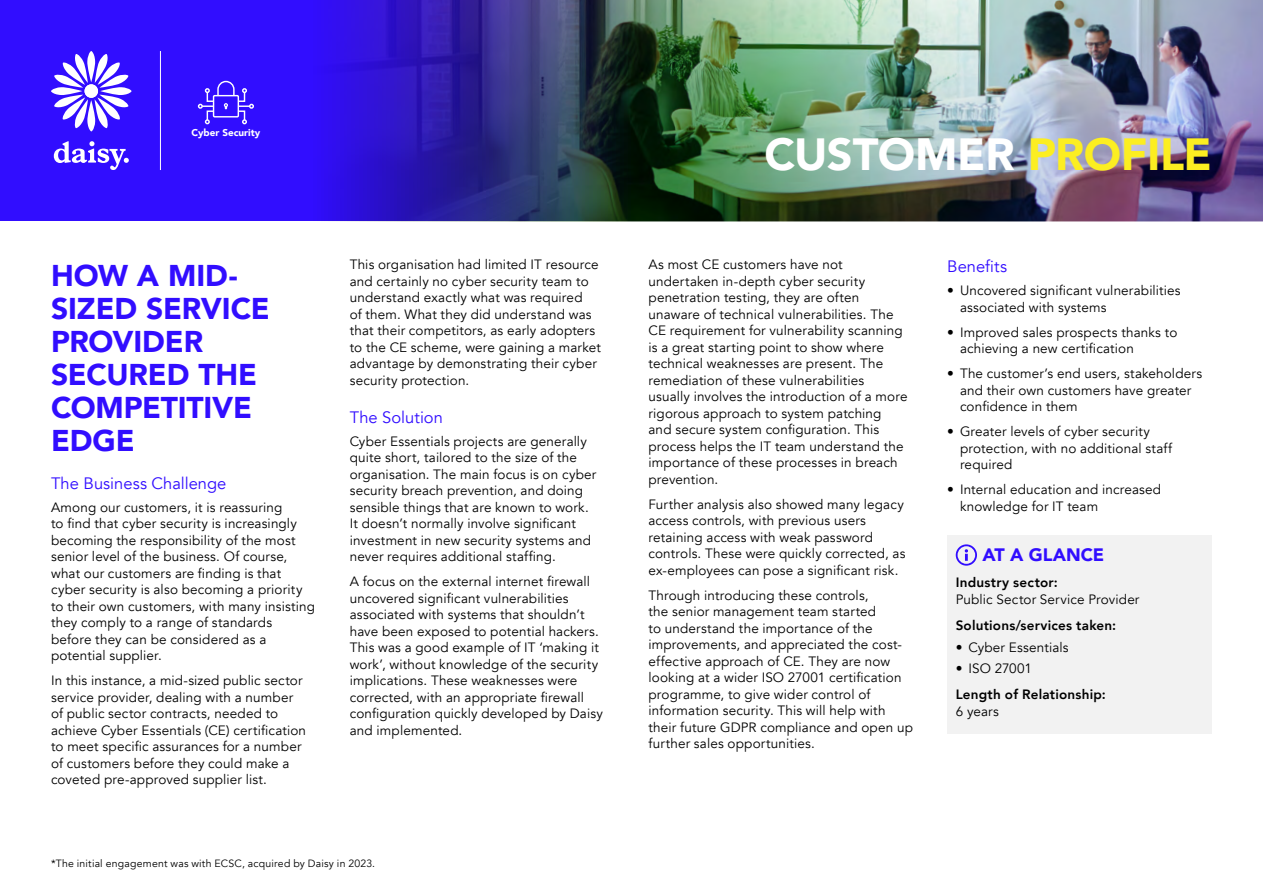
<style>
.page{position:relative;width:1263px;height:893px;background:#fff}
.page>*{position:absolute;margin:0;border:0;box-sizing:border-box;transform-origin:0 0}
.t1{font:900 45px "Avenir";letter-spacing:-.01em;color:#fff}
.t2{font:900 30px/33px "Avenir";letter-spacing:-.005em;color:#310dff}
.t3{font:900 18px "Avenir";color:#310dff}
.t4{font:16.5px "Avenir";color:#310dff}
.t5{font:13.5px/16.5px "Avenir";letter-spacing:.01em;color:#000}
.t6{font:800 13.5px "Avenir";letter-spacing:.015em;color:#000}
.t7{font:10.5px "Avenir";letter-spacing:.02em;color:#000}
.t8{font:900 9.9px "Avenir";color:#fff}
.s1{color:#fcee21}
</style>
<div class="page">
<div style="left:0;top:0;width:1263px;height:221px;background:#310dff"></div>
<img style="left:324px;top:0;width:939px;height:221px">
<svg style="left:54px;top:141px;width:75px;height:29px"></svg>
<svg style="left:51px;top:51px;width:81px;height:80px"></svg>
<div style="left:947px;top:535px;width:265px;height:41px;background:#f2f2f2"></div>
<div style="left:947px;top:561px;width:265px;height:61px;background:#f2f2f2"></div>
<div style="left:947px;top:604px;width:265px;height:43px;background:#f2f2f2"></div>
<div style="left:947px;top:647px;width:265px;height:43px;background:#f2f2f2"></div>
<div style="left:947px;top:673px;width:265px;height:60px;background:#f2f2f2"></div>
<svg style="left:956px;top:544px;width:21px;height:22px"></svg>
<svg style="left:198px;top:81px;width:56px;height:43px"></svg>
<hr style="left:160px;top:51px;width:1px;height:119px;background:#fff">
<p class="t8" style="left:191px;top:124px;width:70px">Cyber Security</p>
<h2 class="t2" style="left:51px;top:258px;width:220px">HOW A MID-<br>SIZED SERVICE<br>PROVIDER<br>SECURED THE<br>COMPETITIVE<br>EDGE</h2>
<p class="t4" style="left:51px;top:473px;width:177px">The Business Challenge</p>
<p class="t5" style="left:51px;top:499px;width:266px">Among our customers, it is reassuring<br>to find that cyber security is increasingly becoming the responsibility of the most senior level of the business. Of course, what our customers are finding is that cyber security is also becoming a priority to their own customers, with many insisting they comply to a range of standards before they can be considered as a potential supplier.</p>
<p class="t5" style="left:51px;top:672px;width:257px">In this instance, a mid-sized public sector service provider, dealing with a number of public sector contracts, needed to achieve Cyber Essentials (CE) certification to meet specific assurances for a number of customers before they could make a coveted pre-approved supplier list.</p>
<p class="t5" style="left:350px;top:257px;width:253px">This organisation had limited IT resource and certainly no cyber security team to understand exactly what was required<br>of them. What they did understand was that their competitors, as early adopters to the CE scheme, were gaining a market advantage by demonstrating their cyber security protection.</p>
<p class="t4" style="left:350px;top:407px;width:95px">The Solution</p>
<p class="t5" style="left:350px;top:433px;width:248px">Cyber Essentials projects are generally quite short, tailored to the size of the organisation. The main focus is on cyber security breach prevention, and doing sensible things that are known to work.<br>It doesn’t normally involve significant investment in new security systems and never requires additional staffing.</p>
<p class="t5" style="left:350px;top:573px;width:255px">A focus on the external internet firewall uncovered significant vulnerabilities associated with systems that shouldn’t have been exposed to potential hackers.<br>This was a good example of IT ‘making it work’, without knowledge of the security implications. These weaknesses were corrected, with an appropriate firewall configuration quickly developed by Daisy and implemented.</p>
<p class="t7" style="left:51px;top:857px;width:326px">*The initial engagement was with ECSC, acquired by Daisy in 2023.</p>
<h1 class="t1" style="left:764px;top:116px;width:449px">CUSTOMER <span class="s1">PROFILE</span></h1>
<p class="t5" style="left:648px;top:257px;width:261px">As most CE customers have not undertaken in-depth cyber security penetration testing, they are often unaware of technical vulnerabilities. The CE requirement for vulnerability scanning is a great starting point to show where technical weaknesses are present. The remediation of these vulnerabilities usually involves the introduction of a more rigorous approach to system patching and secure system configuration. This process helps the IT team understand the importance of these processes in breach prevention.</p>
<p class="t5" style="left:648px;top:496px;width:258px">Further analysis also showed many legacy access controls, with previous users retaining access with weak password controls. These were quickly corrected, as ex-employees can pose a significant risk.</p>
<p class="t5" style="left:648px;top:587px;width:266px">Through introducing these controls,<br>the senior management team started<br>to understand the importance of the improvements, and appreciated the cost&shy;effective approach of CE. They are now looking at a wider ISO 27001 certification programme, to give wider control of information security. This will help with their future GDPR compliance and open up further sales opportunities.</p>
<p class="t4" style="left:947px;top:257px;width:61px">Benefits</p>
<p class="t5" style="left:960px;top:282px;width:222px;text-indent:-13px">• Uncovered significant vulnerabilities associated with systems</p>
<p class="t5" style="left:960px;top:324px;width:219px;text-indent:-13px">• Improved sales prospects thanks to achieving a new certification</p>
<p class="t5" style="left:960px;top:365px;width:244px;text-indent:-13px">• The customer’s end users, stakeholders and their own customers have greater confidence in them</p>
<p class="t5" style="left:960px;top:423px;width:214px;text-indent:-13px">• Greater levels of cyber security protection, with no additional staff required</p>
<p class="t5" style="left:960px;top:481px;width:203px;text-indent:-13px">• Internal education and increased knowledge for IT team</p>
<h3 class="t3" style="left:982px;top:540px;width:123px">AT A GLANCE</h3>
<p class="t6" style="left:956px;top:572px;width:104px">Industry sector:</p>
<p class="t5" style="left:956px;top:592px;width:185px">Public Sector Service Provider</p>
<p class="t6" style="left:956px;top:615px;width:162px">Solutions/services taken:</p>
<p class="t5" style="left:956px;top:639px;width:114px">• Cyber Essentials</p>
<p class="t5" style="left:956px;top:660px;width:78px">• ISO 27001</p>
<p class="t6" style="left:956px;top:684px;width:152px">Length of Relationship:</p>
<p class="t5" style="left:956px;top:703px;width:45px">6 years</p>
</div>
